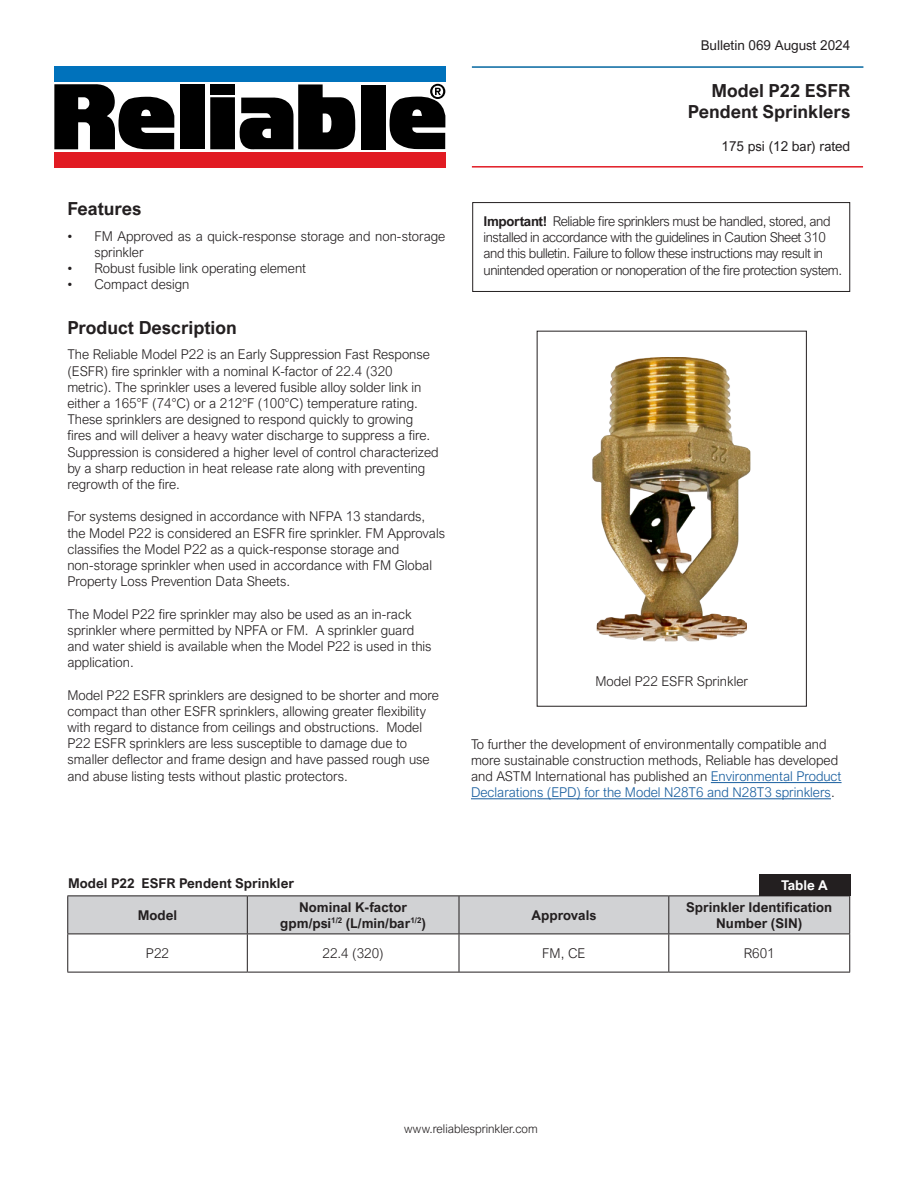
<style>
.page{position:relative;width:918px;height:1188px;background:#fff}
.page>*{position:absolute;margin:0;border:0;box-sizing:border-box;transform-origin:0 0}
.HeadingFlushLeft12{font:700 18px "Arial Nova";color:#231f20}
.Generaldesc{font:300 13.5px/16.2px "Arial Nova";color:#231f20}
.Generaldesc-2{font:300 13.5px/16.2px "Arial Nova";letter-spacing:-.03em;color:#231f20}
.t1{font:700 13.5px/16.2px "Arial Nova";color:#231f20;text-align:center}
.Generaldesc-3{font:300 13.5px "Arial Nova";color:#175d9e}
.t2{font:13.5px "Arial Nova";color:#231f20}
.t3{font:700 13.5px "Arial Nova";color:#fff}
.t4{font:300 12px "Arial Nova";color:#231f20}
.s1{font-weight:700}
.s2{color:#175d9e}
.s3{color:#231f20}
</style>
<div class="page">
<div style="left:68px;top:897px;width:781px;height:37px;background:#d1d2d4"></div>
<hr style="left:67px;top:896px;width:180px;height:1px;background:#231f20">
<hr style="left:67px;top:896px;width:1px;height:38px;background:#231f20">
<hr style="left:247px;top:896px;width:212px;height:1px;background:#231f20">
<hr style="left:247px;top:896px;width:1px;height:38px;background:#231f20">
<hr style="left:459px;top:896px;width:210px;height:1px;background:#231f20">
<hr style="left:459px;top:896px;width:1px;height:38px;background:#231f20">
<hr style="left:669px;top:896px;width:181px;height:1px;background:#231f20">
<hr style="left:668px;top:896px;width:1px;height:38px;background:#231f20">
<hr style="left:849px;top:896px;width:1px;height:38px;background:#231f20">
<hr style="left:67px;top:934px;width:180px;height:1px;background:#231f20">
<hr style="left:67px;top:934px;width:1px;height:38px;background:#231f20">
<hr style="left:247px;top:934px;width:212px;height:1px;background:#231f20">
<hr style="left:247px;top:934px;width:1px;height:38px;background:#231f20">
<hr style="left:459px;top:934px;width:210px;height:1px;background:#231f20">
<hr style="left:459px;top:934px;width:1px;height:38px;background:#231f20">
<hr style="left:669px;top:934px;width:181px;height:1px;background:#231f20">
<hr style="left:668px;top:934px;width:1px;height:38px;background:#231f20">
<hr style="left:849px;top:934px;width:1px;height:38px;background:#231f20">
<hr style="left:67px;top:972px;width:180px;height:1px;background:#231f20">
<hr style="left:247px;top:972px;width:212px;height:1px;background:#231f20">
<hr style="left:459px;top:972px;width:210px;height:1px;background:#231f20">
<hr style="left:669px;top:972px;width:181px;height:1px;background:#231f20">
<div style="left:759px;top:874px;width:91px;height:22px;background:#231f20"></div>
<div style="left:537px;top:331px;width:270px;height:376px;border:1px solid #231f20"></div>
<img style="left:592px;top:357px;width:159px;height:285px">
<hr style="left:711px;top:782px;width:131px;height:1px;background:#175d9e">
<hr style="left:471px;top:798px;width:360px;height:1px;background:#175d9e">
<div style="left:472px;top:202px;width:378px;height:90px;border:1px solid #231f20"></div>
<hr style="left:472px;top:66px;width:391px;height:2px;background:#0467a0">
<hr style="left:472px;top:166px;width:391px;height:2px;background:#e11b24">
<svg style="left:55px;top:84px;width:119px;height:65px"></svg>
<div style="left:180px;top:84px;width:25px;height:65px;background:#000"></div>
<div style="left:210px;top:97px;width:25px;height:52px;background:#000"></div>
<div style="left:210px;top:84px;width:25px;height:10px;background:#000"></div>
<div style="left:361px;top:85px;width:24px;height:64px;background:#000"></div>
<svg style="left:239px;top:84px;width:117px;height:66px"></svg>
<svg style="left:389px;top:84px;width:56px;height:65px"></svg>
<div style="left:55px;top:152px;width:390px;height:15px;background:#e11b23"></div>
<div style="left:55px;top:66px;width:390px;height:15px;background:#0072bc"></div>
<p class="t2" style="left:701px;top:37px;width:151px">Bulletin 069 August 2024</p>
<p class="HeadingFlushLeft12" style="left:67px;top:198px;width:75px">Features</p>
<p class="Generaldesc" style="left:94px;top:228px;width:352px;text-indent:-27px">• FM Approved as a quick-response storage and non-storage sprinkler</p>
<p class="Generaldesc" style="left:67px;top:260px;width:240px">• Robust fusible link operating element</p>
<p class="Generaldesc" style="left:67px;top:276px;width:124px">• Compact design</p>
<p class="HeadingFlushLeft12" style="left:67px;top:317px;width:171px">Product Description</p>
<p class="Generaldesc" style="left:67px;top:346px;width:373px">The Reliable Model P22 is an Early Suppression Fast Response (ESFR) fire sprinkler with a nominal K-factor of 22.4 (320 metric). The sprinkler uses a levered fusible alloy solder link in either a 165°F (74°C) or a 212°F (100°C) temperature rating.<br>These sprinklers are designed to respond quickly to growing fires and will deliver a heavy water discharge to suppress a fire.<br>Suppression is considered a higher level of control characterized by a sharp reduction in heat release rate along with preventing regrowth of the fire.</p>
<p class="Generaldesc" style="left:67px;top:508px;width:379px">For systems designed in accordance with NFPA 13 standards, the Model P22 is considered an ESFR fire sprinkler. FM Approvals classifies the Model P22 as a quick-response storage and non-storage sprinkler when used in accordance with FM Global Property Loss Prevention Data Sheets.</p>
<p class="Generaldesc" style="left:67px;top:606px;width:366px">The Model P22 fire sprinkler may also be used as an in-rack sprinkler where permitted by NPFA or FM. A sprinkler guard and water shield is available when the Model P22 is used in this application.</p>
<p class="Generaldesc" style="left:67px;top:687px;width:373px">Model P22 ESFR sprinklers are designed to be shorter and more compact than other ESFR sprinklers, allowing greater flexibility with regard to distance from ceilings and obstructions. Model P22 ESFR sprinklers are less susceptible to damage due to smaller deflector and frame design and have passed rough use and abuse listing tests without plastic protectors.</p>
<p class="HeadingFlushLeft12" style="left:712px;top:80px;width:140px">Model P22 ESFR</p>
<p class="HeadingFlushLeft12" style="left:688px;top:101px;width:164px">Pendent Sprinklers</p>
<p class="t2" style="left:722px;top:138px;width:130px">175 psi (12 bar) rated</p>
<p class="Generaldesc-2" style="left:484px;top:213px;width:360px"><span class="s1">Important!</span> Reliable fire sprinklers must be handled, stored, and installed in accordance with the guidelines in Caution Sheet 310 and this bulletin. Failure to follow these instructions may result in unintended operation or nonoperation of the fire protection system.</p>
<p class="Generaldesc" style="left:596px;top:673px;width:154px">Model P22 ESFR Sprinkler</p>
<p class="Generaldesc" style="left:471px;top:736px;width:357px">To further the development of environmentally compatible and</p>
<p class="Generaldesc" style="left:471px;top:752px;width:369px">more sustainable construction methods, Reliable has developed</p>
<p class="Generaldesc" style="left:471px;top:768px;width:372px">and ASTM International has published an <span class="s2">Environmental Product</span></p>
<p class="Generaldesc-3" style="left:471px;top:785px;width:365px">Declarations (EPD) for the Model N28T6 and N28T3 sprinklers<span class="s3">.</span></p>
<p class="t1" style="left:68px;top:875px;width:227px">Model P22 ESFR Pendent Sprinkler</p>
<p class="t3" style="left:781px;top:878px;width:48px">Table A</p>
<p class="t1" style="left:138px;top:907px;width:41px">Model</p>
<p class="t1" style="left:299px;top:899px;width:109px">Nominal K-factor</p>
<p class="t1" style="left:280px;top:915px;width:147px">gpm/psi<sup>1/2</sup> (L/min/bar<sup>1/2</sup>)</p>
<p class="t1" style="left:532px;top:907px;width:66px">Approvals</p>
<p class="t1" style="left:686px;top:899px;width:148px">Sprinkler Identification<br>Number (SIN)</p>
<p class="Generaldesc" style="left:146px;top:945px;width:25px">P22</p>
<p class="Generaldesc" style="left:322px;top:945px;width:63px">22.4 (320)</p>
<p class="Generaldesc" style="left:542px;top:945px;width:45px">FM, CE</p>
<p class="Generaldesc" style="left:744px;top:945px;width:33px">R601</p>
<p class="t4" style="left:404px;top:1122px;width:135px">www.reliablesprinkler.com</p>
</div>
